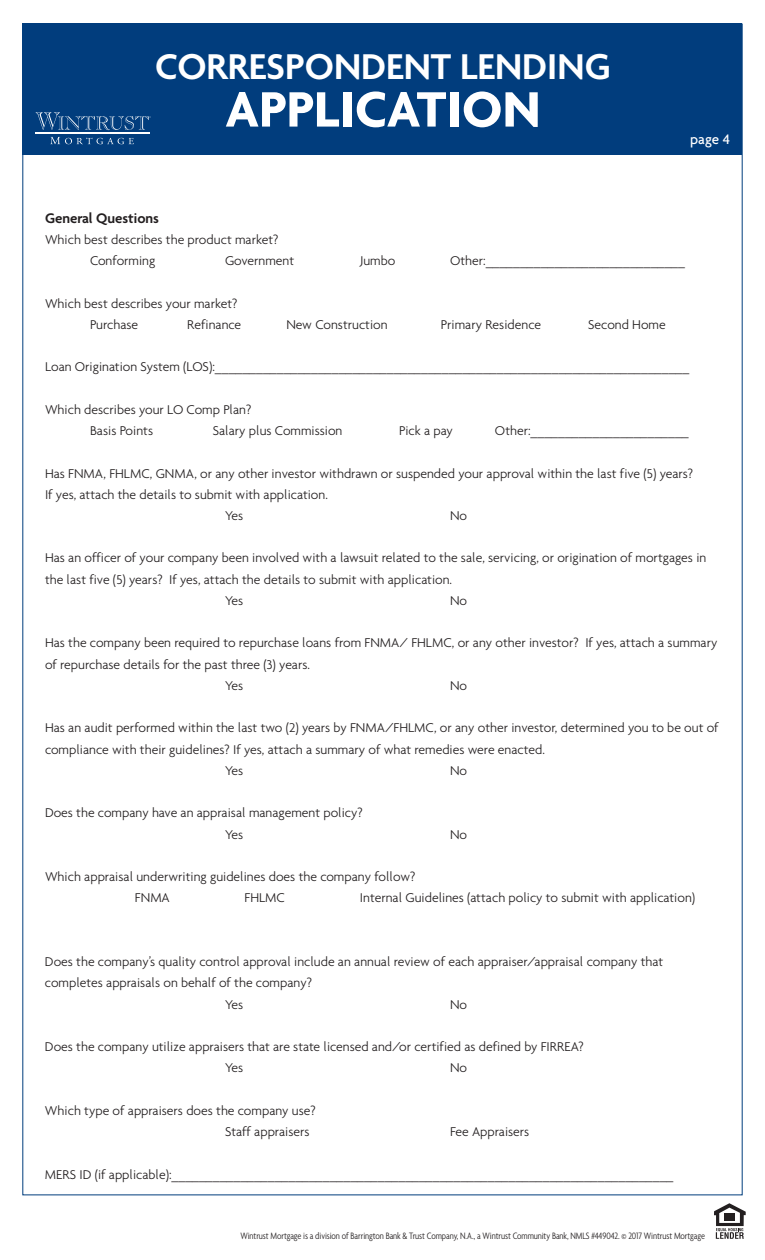
<style>
.page{position:relative;width:765px;height:1260px;background:#fff}
.page>*{position:absolute;margin:0;border:0;box-sizing:border-box;transform-origin:0 0}
.t1{font:700 53.75px "Agenda";color:#fff}
.t2{font:600 38.75px "Agenda";color:#fff}
.t3{font:600 15px "Agenda";color:#231f20}
.t4{font:500 15px "Agenda";color:#fff}
.t5{font:300 13.75px/21.2px "Agenda";color:#231f20}
.t6{font:300 condensed 10px "Agenda";letter-spacing:-.01em;color:#231f20}
</style>
<div class="page">
<div style="left:22px;top:24px;width:720px;height:131px;background:#013d7d"></div>
<svg style="left:714px;top:1203px;width:32px;height:36px"></svg>
<svg style="left:50px;top:137px;width:84px;height:7px"></svg>
<hr style="left:35px;top:133px;width:114px;height:1px;background:#fff">
<svg style="left:36px;top:112px;width:115px;height:18px"></svg>
<h2 class="t2" style="left:155px;top:46px;width:457px">CORRESPONDENT LENDING</h2>
<h1 class="t1" style="left:225px;top:76px;width:317px">APPLICATION</h1>
<p class="t4" style="left:690px;top:131px;width:41px">page 4</p>
<p class="t3" style="left:45px;top:210px;width:116px">General Questions</p>
<p class="t5" style="left:90px;top:229px;width:190px;text-indent:-45px">Which best describes the product market?<br>Conforming</p>
<p class="t5" style="left:225px;top:250px;width:71px">Government</p>
<p class="t5" style="left:360px;top:250px;width:37px">Jumbo</p>
<p class="t5" style="left:450px;top:250px;width:237px">Other:_____________________________</p>
<p class="t5" style="left:90px;top:292px;width:149px;text-indent:-45px">Which best describes your market?<br>Purchase</p>
<p class="t5" style="left:187px;top:314px;width:55px">Refinance</p>
<p class="t5" style="left:286px;top:314px;width:103px">New Construction</p>
<p class="t5" style="left:441px;top:314px;width:102px">Primary Residence</p>
<p class="t5" style="left:588px;top:314px;width:79px">Second Home</p>
<p class="t5" style="left:45px;top:356px;width:646px">Loan Origination System (LOS):_____________________________________________________________________</p>
<p class="t5" style="left:90px;top:399px;width:163px;text-indent:-45px">Which describes your LO Comp Plan?<br>Basis Points</p>
<p class="t5" style="left:213px;top:420px;width:131px">Salary plus Commission</p>
<p class="t5" style="left:399px;top:420px;width:55px">Pick a pay</p>
<p class="t5" style="left:495px;top:420px;width:195px">Other:_______________________</p>
<p class="t5" style="left:45px;top:462px;width:650px">Has FNMA, FHLMC, GNMA, or any other investor withdrawn or suspended your approval within the last five (5) years?</p>
<p class="t5" style="left:45px;top:483px;width:284px">If yes, attach the details to submit with application.</p>
<p class="t5" style="left:225px;top:505px;width:20px">Yes</p>
<p class="t5" style="left:450px;top:505px;width:19px">No</p>
<p class="t5" style="left:45px;top:547px;width:663px">Has an officer of your company been involved with a lawsuit related to the sale, servicing, or origination of mortgages in</p>
<p class="t5" style="left:45px;top:568px;width:409px">the last five (5) years? If yes, attach the details to submit with application.</p>
<p class="t5" style="left:225px;top:590px;width:20px">Yes</p>
<p class="t5" style="left:450px;top:590px;width:19px">No</p>
<p class="t5" style="left:45px;top:632px;width:674px">Has the company been required to repurchase loans from FNMA/ FHLMC, or any other investor? If yes, attach a summary</p>
<p class="t5" style="left:45px;top:653px;width:267px">of repurchase details for the past three (3) years.</p>
<p class="t5" style="left:225px;top:675px;width:20px">Yes</p>
<p class="t5" style="left:450px;top:675px;width:19px">No</p>
<p class="t5" style="left:45px;top:717px;width:675px">Has an audit performed within the last two (2) years by FNMA/FHLMC, or any other investor, determined you to be out of</p>
<p class="t5" style="left:45px;top:738px;width:502px">compliance with their guidelines? If yes, attach a summary of what remedies were enacted.</p>
<p class="t5" style="left:225px;top:760px;width:20px">Yes</p>
<p class="t5" style="left:450px;top:760px;width:19px">No</p>
<p class="t5" style="left:225px;top:802px;width:139px;text-indent:-180px">Does the company have an appraisal management policy?<br>Yes</p>
<p class="t5" style="left:450px;top:823px;width:19px">No</p>
<p class="t5" style="left:135px;top:866px;width:282px;text-indent:-90px">Which appraisal underwriting guidelines does the company follow?<br>FNMA</p>
<p class="t5" style="left:245px;top:887px;width:42px">FHLMC</p>
<p class="t5" style="left:360px;top:887px;width:337px">Internal Guidelines (attach policy to submit with application)</p>
<p class="t5" style="left:45px;top:951px;width:620px">Does the company’s quality control approval include an annual review of each appraiser/appraisal company that</p>
<p class="t5" style="left:45px;top:972px;width:269px">completes appraisals on behalf of the company?</p>
<p class="t5" style="left:225px;top:993px;width:20px">Yes</p>
<p class="t5" style="left:450px;top:993px;width:19px">No</p>
<p class="t5" style="left:225px;top:1036px;width:360px;text-indent:-180px">Does the company utilize appraisers that are state licensed and/or certified as defined by FIRREA?<br>Yes</p>
<p class="t5" style="left:450px;top:1057px;width:19px">No</p>
<p class="t5" style="left:225px;top:1100px;width:92px;text-indent:-180px">Which type of appraisers does the company use?<br>Staff appraisers</p>
<p class="t5" style="left:450px;top:1121px;width:81px">Fee Appraisers</p>
<p class="t5" style="left:45px;top:1163px;width:630px">MERS ID (if applicable):_________________________________________________________________________</p>
<p class="t6" style="left:240px;top:1230px;width:466px">Wintrust Mortgage is a division of Barrington Bank &amp; Trust Company, N.A., a Wintrust Community Bank, NMLS #449042. © 2017 Wintrust Mortgage</p>
</div>
